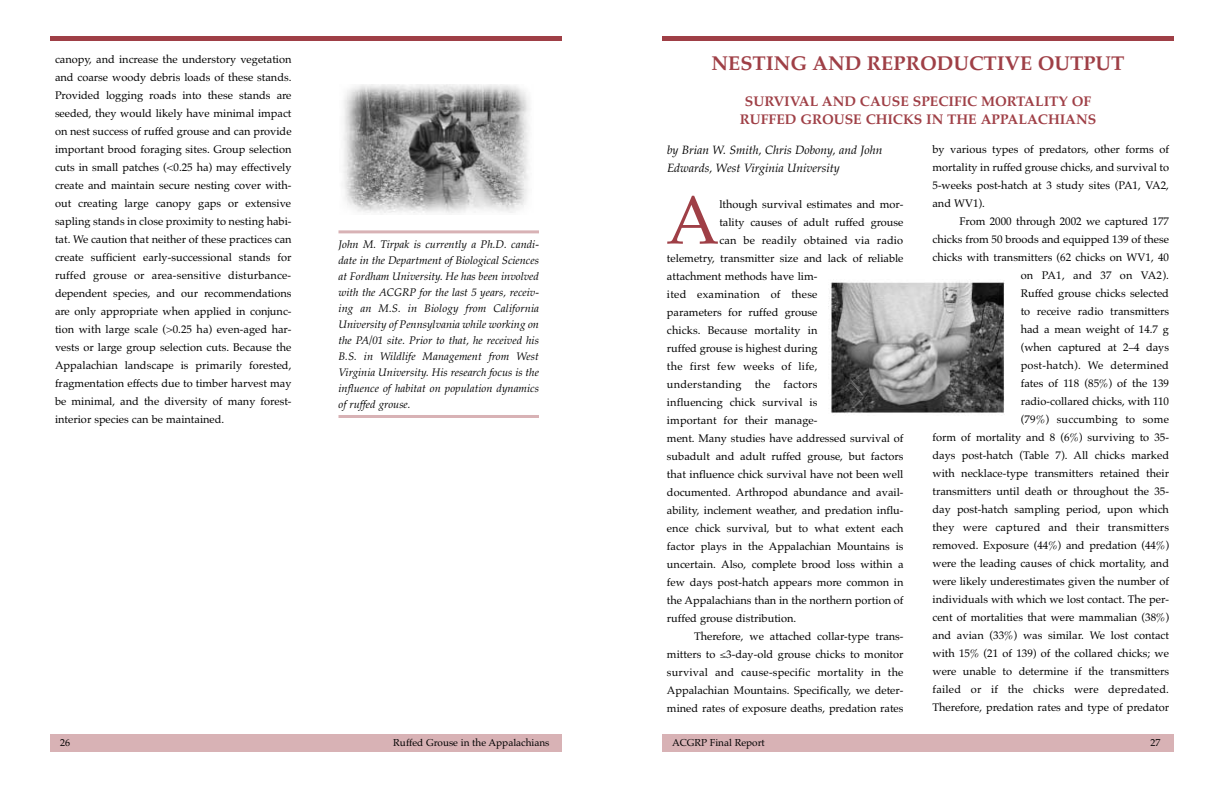
<style>
.page{position:relative;width:1224px;height:792px;background:#fff}
.page>*{position:absolute;margin:0;border:0;box-sizing:border-box;transform-origin:0 0}
.t1{font:68.6px "Palatino";color:#9f3f46}
.t2{font:700 20px "Palatino";color:#9f3f46}
.t3{font:700 14px/18px "Palatino";color:#9f3f46;text-align:center}
.t4{font:italic 12px/18px "Palatino";color:#000}
.t5{font:11px/18px "Palatino";color:#000;text-align:justify}
.t6{font:italic 11px/16px "Palatino";color:#000;text-align:justify}
.t7{font:11px "Palatino";letter-spacing:.02em;color:#000}
.t8{font:10px "Palatino";color:#000}
</style>
<div class="page">
<div style="left:662px;top:734px;width:512px;height:18px;background:#d8b2b5"></div>
<div style="left:50px;top:734px;width:512px;height:18px;background:#d8b2b5"></div>
<div style="left:50px;top:36px;width:512px;height:5px;background:#9f3f46"></div>
<div style="left:662px;top:36px;width:512px;height:5px;background:#9f3f46"></div>
<img style="left:829px;top:281px;width:176px;height:133px">
<hr style="left:338px;top:230px;width:201px;height:3px;background:#d8b2b5">
<hr style="left:338px;top:415px;width:201px;height:3px;background:#d8b2b5">
<img style="left:343px;top:85px;width:187px;height:128px">
<p class="t5" style="left:55px;top:50px;width:238px">canopy, and increase the understory vegetation and coarse woody debris loads of these stands.<br>Provided logging roads into these stands are seeded, they would likely have minimal impact on nest success of ruffed grouse and can provide important brood foraging sites. Group selection cuts in small patches (&lt;0.25 ha) may effectively create and maintain secure nesting cover with&shy;out creating large canopy gaps or extensive sapling stands in close proximity to nesting habi&shy;tat. We caution that neither of these practices can create sufficient early-successional stands for ruffed grouse or area-sensitive disturbance&shy;dependent species, and our recommendations are only appropriate when applied in conjunc&shy;tion with large scale (&gt;0.25 ha) even-aged har&shy;vests or large group selection cuts. Because the Appalachian landscape is primarily forested, fragmentation effects due to timber harvest may be minimal, and the diversity of many forest&shy;interior species can be maintained.</p>
<p class="t6" style="left:338px;top:236px;width:202px">John M. Tirpak is currently a Ph.D. candi&shy;date in the Department of Biological Sciences at Fordham University. He has been involved with the ACGRP for the last 5 years, receiv&shy;ing an M.S. in Biology from California University of Pennsylvania while working on the PA/01 site. Prior to that, he received his B.S. in Wildlife Management from West Virginia University. His research focus is the influence of habitat on population dynamics of ruffed grouse.</p>
<p class="t8" style="left:60px;top:737px;width:11px">26</p>
<p class="t8" style="left:393px;top:737px;width:158px">Ruffed Grouse in the Appalachians</p>
<h2 class="t2" style="left:711px;top:51px;width:415px">NESTING AND REPRODUCTIVE OUTPUT</h2>
<p class="t3" style="left:740px;top:92px;width:358px">SURVIVAL AND CAUSE SPECIFIC MORTALITY OF<br>RUFFED GROUSE CHICKS IN THE APPALACHIANS</p>
<p class="t4" style="left:667px;top:141px;width:217px">by Brian W. Smith, Chris Dobony, and John<br>Edwards, West Virginia University</p>
<h1 class="t1" style="left:666px;top:180px;width:55px">A</h1>
<p class="t5" style="left:719px;top:195px;width:186px">lthough survival estimates and mor-</p>
<p class="t5" style="left:719px;top:213px;width:186px">tality causes of adult ruffed grouse</p>
<p class="t5" style="left:719px;top:231px;width:185px">can be readily obtained via radio</p>
<p class="t5" style="left:667px;top:249px;width:238px">telemetry, transmitter size and lack of reliable</p>
<p class="t5" style="left:667px;top:267px;width:152px">attachment methods have lim-</p>
<p class="t7" style="left:667px;top:288px;width:152px">ited examination of these</p>
<p class="t5" style="left:667px;top:303px;width:152px">parameters for ruffed grouse</p>
<p class="t5" style="left:667px;top:321px;width:152px">chicks. Because mortality in</p>
<p class="t5" style="left:667px;top:339px;width:152px">ruffed grouse is highest during</p>
<p class="t7" style="left:667px;top:360px;width:152px">the first few weeks of life,</p>
<p class="t7" style="left:667px;top:378px;width:152px">understanding the factors</p>
<p class="t5" style="left:667px;top:393px;width:152px">influencing chick survival is</p>
<p class="t5" style="left:667px;top:411px;width:152px">important for their manage-</p>
<p class="t5" style="left:667px;top:429px;width:238px">ment. Many studies have addressed survival of</p>
<p class="t5" style="left:667px;top:447px;width:238px">subadult and adult ruffed grouse, but factors</p>
<p class="t5" style="left:667px;top:465px;width:238px">that influence chick survival have not been well</p>
<p class="t5" style="left:667px;top:483px;width:238px">documented. Arthropod abundance and avail-</p>
<p class="t5" style="left:667px;top:501px;width:238px">ability, inclement weather, and predation influ-</p>
<p class="t5" style="left:667px;top:519px;width:238px">ence chick survival, but to what extent each</p>
<p class="t5" style="left:667px;top:537px;width:238px">factor plays in the Appalachian Mountains is</p>
<p class="t5" style="left:667px;top:555px;width:238px">uncertain. Also, complete brood loss within a</p>
<p class="t5" style="left:667px;top:573px;width:238px">few days post-hatch appears more common in</p>
<p class="t5" style="left:667px;top:591px;width:238px">the Appalachians than in the northern portion of</p>
<p class="t5" style="left:667px;top:609px;width:131px">ruffed grouse distribution.</p>
<p class="t5" style="left:694px;top:627px;width:211px">Therefore, we attached collar-type trans-</p>
<p class="t5" style="left:667px;top:645px;width:238px">mitters to ≤3-day-old grouse chicks to monitor</p>
<p class="t5" style="left:667px;top:663px;width:238px">survival and cause-specific mortality in the</p>
<p class="t5" style="left:667px;top:681px;width:238px">Appalachian Mountains. Specifically, we deter-</p>
<p class="t5" style="left:667px;top:699px;width:238px">mined rates of exposure deaths, predation rates</p>
<p class="t5" style="left:932px;top:140px;width:238px">by various types of predators, other forms of mortality in ruffed grouse chicks, and survival to 5-weeks post-hatch at 3 study sites (PA1, VA2, and WV1).</p>
<p class="t5" style="left:932px;top:212px;width:238px;text-align:right">From 2000 through 2002 we captured 177 chicks from 50 broods and equipped 139 of these chicks with transmitters (62 chicks on WV1, 40 on PA1, and 37 on VA2).<br>Ruffed grouse chicks selected<br>to receive radio transmitters<br>had a mean weight of 14.7 g<br>(when captured at 2–4 days<br>post-hatch). We determined<br>fates of 118 (85%) of the 139<br>radio-collared chicks, with 110<br>(79%) succumbing to some<br>form of mortality and 8 (6%) surviving to 35- days post-hatch (Table 7). All chicks marked with necklace-type transmitters retained their transmitters until death or throughout the 35- day post-hatch sampling period, upon which they were captured and their transmitters removed. Exposure (44%) and predation (44%) were the leading causes of chick mortality, and were likely underestimates given the number of individuals with which we lost contact. The per&shy;cent of mortalities that were mammalian (38%) and avian (33%) was similar. We lost contact with 15% (21 of 139) of the collared chicks; we were unable to determine if the transmitters failed or if the chicks were depredated.<br>Therefore, predation rates and type of predator</p>
<p class="t8" style="left:672px;top:737px;width:94px">ACGRP Final Report</p>
<p class="t8" style="left:1150px;top:737px;width:11px">27</p>
</div>
